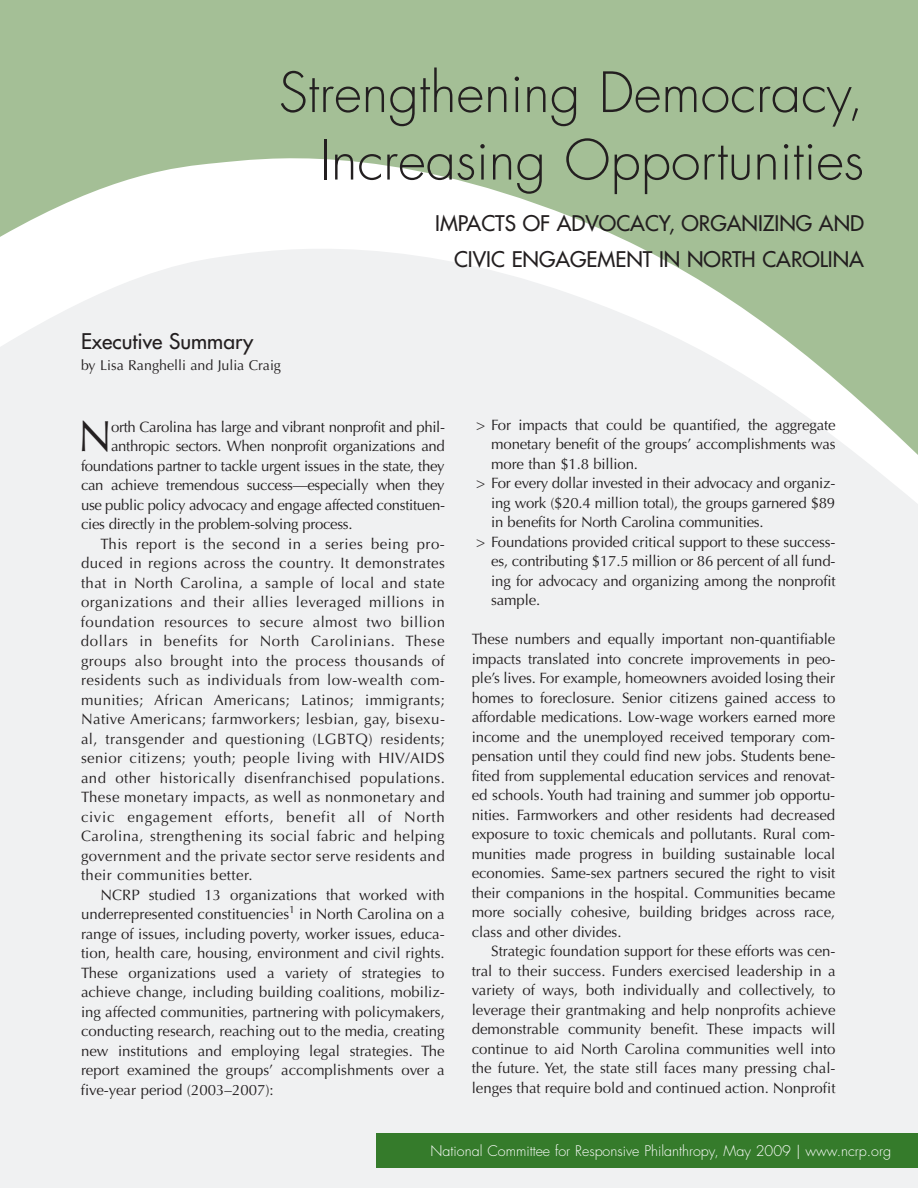
<style>
.page{position:relative;width:918px;height:1188px;background:#f0f1f2}
.page>*{position:absolute;margin:0;border:0;box-sizing:border-box;transform-origin:0 0}
.t1{font:300 54px/67.5px "Futura";color:#231f20;text-align:right}
.t2{font:43.65px "Optima";color:#231f20}
.t3{font:21px/36px "Futura";color:#231f20;text-align:right}
.t4{font:15px/19.5px "Optima";color:#231f20;text-align:justify}
.t5{font:15px "Optima";letter-spacing:.03em;color:#231f20}
.t6{font:15px "Optima";letter-spacing:-.02em;color:#231f20}
.t7{font:15px "Optima";letter-spacing:.04em;color:#231f20}
.t8{font:15px "Optima";letter-spacing:.05em;color:#231f20}
.t9{font:300 14.25px "Futura";color:#fff}
.t10{font:14.25px "Optima";color:#231f20}
</style>
<div class="page">
<div style="left:0;top:0;width:918px;height:142px;background:#a4bf96"></div>
<svg style="left:0;top:142px;width:918px;height:361px"></svg>
<div style="left:376px;top:1134px;width:542px;height:34px;background:#357b2b"></div>
<h1 class="t1" style="left:279px;top:63px;width:587px">Strengthening Democracy,<br>Increasing Opportunities</h1>
<h3 class="t3" style="left:435px;top:206px;width:430px">IMPACTS OF ADVOCACY, ORGANIZING AND<br>CIVIC ENGAGEMENT IN NORTH CAROLINA</h3>
<h3 class="t3" style="left:81px;top:325px;width:174px">Executive Summary</h3>
<p class="t10" style="left:81px;top:359px;width:202px">by Lisa Ranghelli and Julia Craig</p>
<h2 class="t2" style="left:78px;top:419px;width:35px">N</h2>
<p class="t6" style="left:111px;top:421px;width:336px">orth Carolina has large and vibrant nonprofit and phil-</p>
<p class="t6" style="left:111px;top:440px;width:335px">anthropic sectors. When nonprofit organizations and</p>
<p class="t6" style="left:81px;top:460px;width:365px">foundations partner to tackle urgent issues in the state, they</p>
<p class="t6" style="left:81px;top:479px;width:365px">can achieve tremendous success—especially when they</p>
<p class="t6" style="left:81px;top:499px;width:366px">use public policy advocacy and engage affected constituen-</p>
<p class="t6" style="left:81px;top:518px;width:273px">cies directly in the problem-solving process.</p>
<p class="t5" style="left:101px;top:538px;width:346px">This report is the second in a series being pro-</p>
<p class="t5" style="left:81px;top:557px;width:366px">duced in regions across the country. It demonstrates</p>
<p class="t5" style="left:81px;top:577px;width:365px">that in North Carolina, a sample of local and state</p>
<p class="t5" style="left:81px;top:596px;width:365px">organizations and their allies leveraged millions in</p>
<p class="t5" style="left:81px;top:616px;width:366px">foundation resources to secure almost two billion</p>
<p class="t7" style="left:81px;top:635px;width:365px">dollars in benefits for North Carolinians. These</p>
<p class="t5" style="left:81px;top:655px;width:365px">groups also brought into the process thousands of</p>
<p class="t5" style="left:81px;top:674px;width:365px">residents such as individuals from low-wealth com-</p>
<p class="t5" style="left:81px;top:694px;width:365px">munities; African Americans; Latinos; immigrants;</p>
<p class="t5" style="left:81px;top:713px;width:366px">Native Americans; farmworkers; lesbian, gay, bisexu-</p>
<p class="t5" style="left:81px;top:733px;width:366px">al, transgender and questioning (LGBTQ) residents;</p>
<p class="t5" style="left:81px;top:752px;width:365px">senior citizens; youth; people living with HIV/AIDS</p>
<p class="t5" style="left:81px;top:772px;width:366px">and other historically disenfranchised populations.</p>
<p class="t5" style="left:81px;top:791px;width:365px">These monetary impacts, as well as nonmonetary and</p>
<p class="t8" style="left:81px;top:811px;width:365px">civic engagement efforts, benefit all of North</p>
<p class="t5" style="left:81px;top:830px;width:365px">Carolina, strengthening its social fabric and helping</p>
<p class="t5" style="left:81px;top:850px;width:365px">government and the private sector serve residents and</p>
<p class="t5" style="left:81px;top:869px;width:173px">their communities better.</p>
<p class="t4" style="left:101px;top:886px;width:346px">NCRP studied 13 organizations that worked with</p>
<p class="t4" style="left:81px;top:906px;width:365px">underrepresented constituencies<sup>1</sup> in North Carolina on a</p>
<p class="t4" style="left:81px;top:925px;width:365px">range of issues, including poverty, worker issues, educa-</p>
<p class="t4" style="left:81px;top:945px;width:365px">tion, health care, housing, environment and civil rights.</p>
<p class="t4" style="left:81px;top:964px;width:365px">These organizations used a variety of strategies to</p>
<p class="t4" style="left:81px;top:984px;width:365px">achieve change, including building coalitions, mobiliz-</p>
<p class="t4" style="left:81px;top:1003px;width:365px">ing affected communities, partnering with policymakers,</p>
<p class="t4" style="left:81px;top:1023px;width:365px">conducting research, reaching out to the media, creating</p>
<p class="t4" style="left:81px;top:1042px;width:365px">new institutions and employing legal strategies. The</p>
<p class="t4" style="left:81px;top:1062px;width:365px">report examined the groups’ accomplishments over a</p>
<p class="t4" style="left:81px;top:1081px;width:194px">five-year period (2003–2007):</p>
<p class="t4" style="left:476px;top:416px;width:361px">&gt; For impacts that could be quantified, the aggregate</p>
<p class="t4" style="left:491px;top:436px;width:346px">monetary benefit of the groups’ accomplishments was</p>
<p class="t4" style="left:491px;top:455px;width:148px">more than $1.8 billion.</p>
<p class="t4" style="left:476px;top:475px;width:361px">&gt; For every dollar invested in their advocacy and organiz-</p>
<p class="t4" style="left:491px;top:494px;width:345px">ing work ($20.4 million total), the groups garnered $89</p>
<p class="t4" style="left:491px;top:514px;width:274px">in benefits for North Carolina communities.</p>
<p class="t4" style="left:476px;top:533px;width:361px">&gt; Foundations provided critical support to these success-</p>
<p class="t4" style="left:491px;top:553px;width:346px">es, contributing $17.5 million or 86 percent of all fund-</p>
<p class="t4" style="left:491px;top:572px;width:346px">ing for advocacy and organizing among the nonprofit</p>
<p class="t4" style="left:491px;top:592px;width:51px">sample.</p>
<p class="t4" style="left:472px;top:631px;width:365px">These numbers and equally important non-quantifiable impacts translated into concrete improvements in peo&shy;ple’s lives. For example, homeowners avoided losing their homes to foreclosure. Senior citizens gained access to affordable medications. Low-wage workers earned more income and the unemployed received temporary com&shy;pensation until they could find new jobs. Students bene&shy;fited from supplemental education services and renovat&shy;ed schools. Youth had training and summer job opportu&shy;nities. Farmworkers and other residents had decreased exposure to toxic chemicals and pollutants. Rural com&shy;munities made progress in building sustainable local economies. Same-sex partners secured the right to visit their companions in the hospital. Communities became more socially cohesive, building bridges across race, class and other divides.</p>
<p class="t4" style="left:472px;top:943px;width:365px;text-indent:20px">Strategic foundation support for these efforts was cen&shy;tral to their success. Funders exercised leadership in a variety of ways, both individually and collectively, to leverage their grantmaking and help nonprofits achieve demonstrable community benefit. These impacts will continue to aid North Carolina communities well into the future. Yet, the state still faces many pressing chal&shy;lenges that require bold and continued action. Nonprofit</p>
<p class="t9" style="left:431px;top:1145px;width:462px">National Committee for Responsive Philanthropy, May 2009 | www.ncrp.org</p>
</div>
